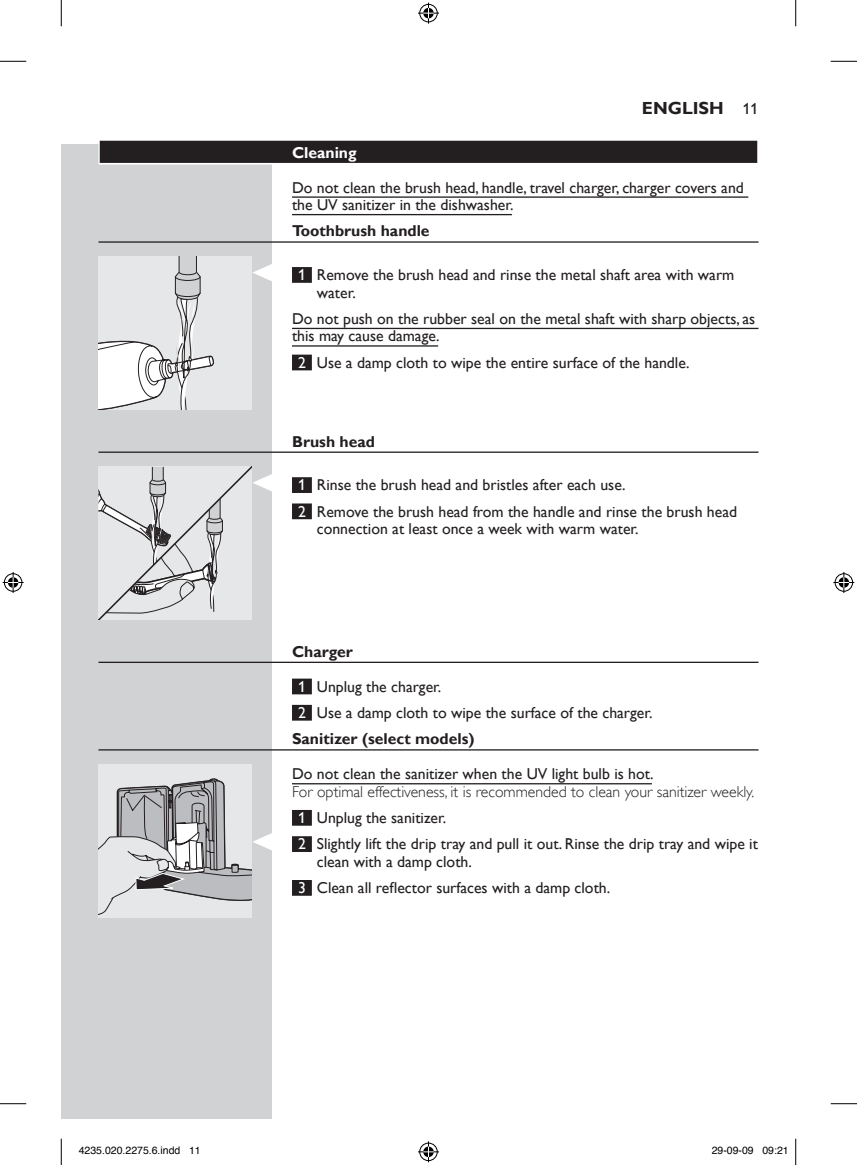
<style>
.page{position:relative;width:857px;height:1165px;background:#fff}
.page>*{position:absolute;margin:0;border:0;box-sizing:border-box;transform-origin:0 0}
.t1{font:700 17.5px "Gill Sans Alt One WGL";color:#231f20}
.t2{font:15.75px/17.5px "Gill Sans Alt One WGL";color:#231f20}
.t3{font:15.75px "Gill Sans Alt One WGL Light";color:#231f20}
.t4{font:700 15.75px "Gill Sans Alt One WGL";color:#231f20}
.t5{font:700 15.75px "Gill Sans Alt One WGL";color:#fff}
.t6{font:10.5px "Helvetica";color:#000}
.s1{font-weight:400;font-size:15.75px}
.s2{color:#fff}
</style>
<div class="page">
<div style="left:61px;top:144px;width:211px;height:974px;background:#d1d2d4"></div>
<div style="left:98px;top:140px;width:660px;height:24px;background:#c3c2c2"></div>
<div style="left:100px;top:141px;width:657px;height:22px;background:#231f20"></div>
<hr style="left:292px;top:196px;width:456px;height:2px;background:#231f20">
<hr style="left:292px;top:214px;width:220px;height:1px;background:#231f20">
<hr style="left:98px;top:241px;width:660px;height:2px;background:#231f20">
<div style="left:292px;top:267px;width:20px;height:16px;background:#231f20"></div>
<hr style="left:292px;top:328px;width:466px;height:1px;background:#231f20">
<hr style="left:292px;top:345px;width:146px;height:1px;background:#231f20">
<div style="left:292px;top:354px;width:20px;height:16px;background:#231f20"></div>
<hr style="left:98px;top:451px;width:660px;height:2px;background:#231f20">
<div style="left:292px;top:477px;width:20px;height:16px;background:#231f20"></div>
<div style="left:292px;top:503px;width:20px;height:16px;background:#231f20"></div>
<hr style="left:98px;top:661px;width:660px;height:2px;background:#231f20">
<div style="left:292px;top:678px;width:20px;height:16px;background:#231f20"></div>
<div style="left:292px;top:704px;width:20px;height:16px;background:#231f20"></div>
<hr style="left:98px;top:749px;width:660px;height:1px;background:#231f20">
<hr style="left:292px;top:783px;width:360px;height:1px;background:#231f20">
<div style="left:292px;top:809px;width:20px;height:16px;background:#231f20"></div>
<div style="left:292px;top:836px;width:20px;height:15px;background:#231f20"></div>
<div style="left:292px;top:879px;width:20px;height:16px;background:#231f20"></div>
<svg style="left:253px;top:264px;width:19px;height:17px"></svg>
<div style="left:98px;top:256px;width:154px;height:153px;background:#e6e7e9"></div>
<svg style="left:98px;top:256px;width:117px;height:153px"></svg>
<svg style="left:98px;top:466px;width:174px;height:153px;background:#d6d7d9"></svg>
<div style="left:98px;top:763px;width:154px;height:154px;background:#e6e7e9"></div>
<svg style="left:98px;top:778px;width:174px;height:137px"></svg>
<svg style="left:0;top:61px;width:26px;height:1px"></svg>
<svg style="left:830px;top:61px;width:27px;height:1px"></svg>
<svg style="left:0;top:1103px;width:26px;height:1px"></svg>
<svg style="left:830px;top:1103px;width:27px;height:1px"></svg>
<svg style="left:61px;top:0;width:1px;height:26px"></svg>
<svg style="left:61px;top:1138px;width:1px;height:26px"></svg>
<svg style="left:795px;top:0;width:1px;height:26px"></svg>
<svg style="left:795px;top:1138px;width:1px;height:26px"></svg>
<svg style="left:418px;top:3px;width:21px;height:21px"></svg>
<svg style="left:418px;top:1141px;width:21px;height:21px"></svg>
<svg style="left:3px;top:572px;width:21px;height:21px"></svg>
<svg style="left:833px;top:572px;width:21px;height:21px"></svg>
<p class="t1" style="left:642px;top:96px;width:118px">English <span class="s1">11</span></p>
<p class="t5" style="left:292px;top:141px;width:66px">Cleaning</p>
<p class="t2" style="left:292px;top:178px;width:453px">Do not clean the brush head, handle, travel charger, charger covers and the UV sanitizer in the dishwasher.</p>
<p class="t4" style="left:292px;top:220px;width:139px">Toothbrush handle</p>
<p class="t2" style="left:317px;top:266px;width:419px;text-indent:-19px"><span class="s2">1</span> Remove the brush head and rinse the metal shaft area with warm water.</p>
<p class="t2" style="left:292px;top:310px;width:465px">Do not push on the rubber seal on the metal shaft with sharp objects, as this may cause damage.</p>
<p class="t2" style="left:298px;top:353px;width:393px"><span class="s2">2</span> Use a damp cloth to wipe the entire surface of the handle.</p>
<p class="t4" style="left:292px;top:430px;width:84px">Brush head</p>
<p class="t2" style="left:298px;top:471px;width:440px;line-height:26.2px"><span class="s2">1</span> Rinse the brush head and bristles after each use.<br><span class="s2">2</span> Remove the brush head from the handle and rinse the brush head</p>
<p class="t2" style="left:317px;top:520px;width:323px">connection at least once a week with warm water.</p>
<p class="t4" style="left:292px;top:640px;width:62px">Charger</p>
<p class="t2" style="left:298px;top:677px;width:145px"><span class="s2">1</span> Unplug the charger.</p>
<p class="t2" style="left:298px;top:703px;width:356px"><span class="s2">2</span> Use a damp cloth to wipe the surface of the charger.</p>
<p class="t4" style="left:292px;top:728px;width:184px">Sanitizer (select models)</p>
<p class="t2" style="left:292px;top:765px;width:363px">Do not clean the sanitizer when the UV light bulb is hot.</p>
<p class="t3" style="left:292px;top:781px;width:464px">For optimal effectiveness, it is recommended to clean your sanitizer weekly.</p>
<p class="t2" style="left:298px;top:804px;width:461px;line-height:26.2px"><span class="s2">1</span> Unplug the sanitizer.<br><span class="s2">2</span> Slightly lift the drip tray and pull it out. Rinse the drip tray and wipe it</p>
<p class="t2" style="left:298px;top:848px;width:314px;line-height:26.2px;text-indent:19px">clean with a damp cloth.<br><span class="s2">3</span> Clean all reflector surfaces with a damp cloth.</p>
<p class="t6" style="left:79px;top:1142px;width:124px">4235.020.2275.6.indd 11</p>
<p class="t6" style="left:711px;top:1142px;width:79px">29-09-09 09:21</p>
</div>
